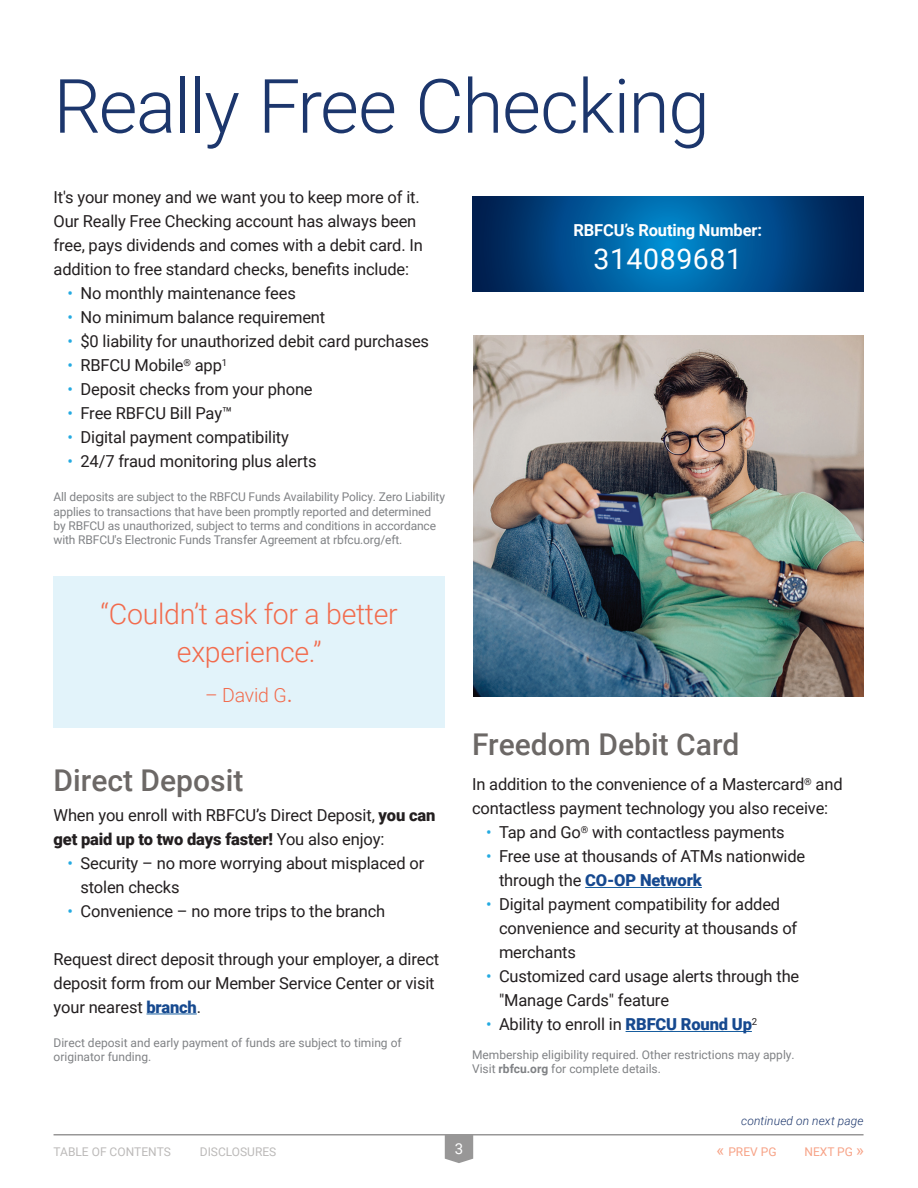
<style>
.page{position:relative;width:918px;height:1188px;background:#fff}
.page>*{position:absolute;margin:0;border:0;box-sizing:border-box;transform-origin:0 0}
.t1{font:300 75px "Roboto";letter-spacing:-.02em;color:#1c366c}
.t2{font:500 30px "Roboto";color:#6c6866}
.t3{font:300 28.5px/39px "Roboto";letter-spacing:-.01em;color:#f26b4d;text-align:center}
.t4{font:28.5px "Roboto";letter-spacing:.02em;color:#fff}
.t5{font:300 19.5px "Roboto";letter-spacing:-.01em;color:#f26b4d}
.t6{font:16.5px/24px "Roboto";letter-spacing:-.01em;color:#231f20}
.t7{font:700 16.5px "Roboto";letter-spacing:-.01em;color:#fff}
.t8{font:15px "Roboto";color:#fff}
.t9{font:12px/14.4px "Roboto";letter-spacing:-.01em;color:#808285}
.t10{font:12px "Roboto";color:#bcbab9}
.t11{font:italic 300 12px "Roboto";letter-spacing:.015em;color:#1c366c}
.t12{font:12px "Roboto";color:#f7a387}
.s1{color:#24aae1}
.s2{font-size:28.5px}
.s3{font-weight:900}
.s4{font-weight:900;color:#16498f}
.s5{font-weight:700}
.s6{font-size:16.5px}
</style>
<div class="page">
<hr style="left:54px;top:1134px;width:810px;height:2px;background:#989797">
<svg style="left:445px;top:1136px;width:28px;height:27px"></svg>
<div style="left:54px;top:576px;width:391px;height:152px;background:#e2f3fa"></div>
<svg style="left:472px;top:196px;width:392px;height:95px;background:#004d8a"></svg>
<hr style="left:147px;top:1014px;width:50px;height:1px;background:#175d9e">
<hr style="left:585px;top:887px;width:117px;height:1px;background:#175d9e">
<hr style="left:626px;top:1031px;width:126px;height:1px;background:#175d9e">
<img style="left:473px;top:336px;width:391px;height:360px">
<h1 class="t1" style="left:54px;top:53px;width:658px">Really Free Checking</h1>
<p class="t6" style="left:54px;top:185px;width:371px">It's your money and we want you to keep more of it.<br>Our Really Free Checking account has always been free, pays dividends and comes with a debit card. In addition to free standard checks, benefits include:</p>
<p class="t6" style="left:68px;top:281px;width:230px"><span class="s1">•</span> No monthly maintenance fees</p>
<p class="t6" style="left:68px;top:305px;width:259px"><span class="s1">•</span> No minimum balance requirement</p>
<p class="t6" style="left:68px;top:329px;width:363px"><span class="s1">•</span> $0 liability for unauthorized debit card purchases</p>
<p class="t6" style="left:68px;top:353px;width:161px"><span class="s1">•</span> RBFCU Mobile<sup>®</sup> app<sup>1</sup></p>
<p class="t6" style="left:68px;top:377px;width:247px"><span class="s1">•</span> Deposit checks from your phone</p>
<p class="t6" style="left:68px;top:401px;width:166px"><span class="s1">•</span> Free RBFCU Bill Pay™</p>
<p class="t6" style="left:68px;top:425px;width:223px"><span class="s1">•</span> Digital payment compatibility</p>
<p class="t6" style="left:68px;top:449px;width:251px"><span class="s1">•</span> 24/7 fraud monitoring plus alerts</p>
<p class="t9" style="left:54px;top:489px;width:393px">All deposits are subject to the RBFCU Funds Availability Policy. Zero Liability applies to transactions that have been promptly reported and determined by RBFCU as unauthorized, subject to terms and conditions in accordance with RBFCU's Electronic Funds Transfer Agreement at rbfcu.org/eft.</p>
<h3 class="t3" style="left:101px;top:593px;width:299px">“Couldn’t ask for a better experience.”</h3>
<p class="t5" style="left:205px;top:681px;width:90px">– David G<span class="s2">.</span></p>
<h2 class="t2" style="left:54px;top:760px;width:191px">Direct Deposit</h2>
<p class="t6" style="left:54px;top:802px;width:383px">When you enroll with RBFCU’s Direct Deposit, <span class="s3">you can get paid up to two days faster!</span> You also enjoy:</p>
<p class="t6" style="left:81px;top:850px;width:345px;text-indent:-13px"><span class="s1">•</span> Security – no more worrying about misplaced or stolen checks</p>
<p class="t6" style="left:68px;top:898px;width:319px"><span class="s1">•</span> Convenience – no more trips to the branch</p>
<p class="t6" style="left:54px;top:946px;width:387px">Request direct deposit through your employer, a direct deposit form from our Member Service Center or visit your nearest <span class="s4">branch</span>.</p>
<p class="t9" style="left:54px;top:1035px;width:350px">Direct deposit and early payment of funds are subject to timing of originator funding.</p>
<p class="t7" style="left:574px;top:219px;width:190px">RBFCU’s Routing Number:</p>
<p class="t4" style="left:593px;top:239px;width:150px">314089681</p>
<h2 class="t2" style="left:472px;top:724px;width:269px">Freedom Debit Card</h2>
<p class="t6" style="left:472px;top:772px;width:372px">In addition to the convenience of a Mastercard<sup>®</sup> and contactless payment technology you also receive:</p>
<p class="t6" style="left:486px;top:820px;width:300px"><span class="s1">•</span> Tap and Go<sup>®</sup> with contactless payments</p>
<p class="t6" style="left:499px;top:844px;width:308px;text-indent:-13px"><span class="s1">•</span> Free use at thousands of ATMs nationwide through the <span class="s4">CO-OP Network</span></p>
<p class="t6" style="left:499px;top:892px;width:300px;text-indent:-13px"><span class="s1">•</span> Digital payment compatibility for added convenience and security at thousands of merchants</p>
<p class="t6" style="left:499px;top:964px;width:302px;text-indent:-13px"><span class="s1">•</span> Customized card usage alerts through the "Manage Cards" feature</p>
<p class="t6" style="left:486px;top:1012px;width:273px"><span class="s1">•</span> Ability to enroll in <span class="s4">RBFCU Round Up</span><sup>2</sup></p>
<p class="t9" style="left:472px;top:1047px;width:324px">Membership eligibility required. Other restrictions may apply.<br>Visit <span class="s5">rbfcu.org</span> for complete details.</p>
<p class="t11" style="left:741px;top:1113px;width:124px">continued on next page</p>
<p class="t10" style="left:54px;top:1143px;width:119px">TABLE OF CONTENTS</p>
<p class="t10" style="left:200px;top:1143px;width:78px">DISCLOSURES</p>
<p class="t8" style="left:455px;top:1138px;width:10px">3</p>
<p class="t12" style="left:717px;top:1143px;width:61px"><span class="s6">«</span> PREV PG</p>
<p class="t12" style="left:804px;top:1143px;width:61px">NEXT PG <span class="s6">»</span></p>
</div>
